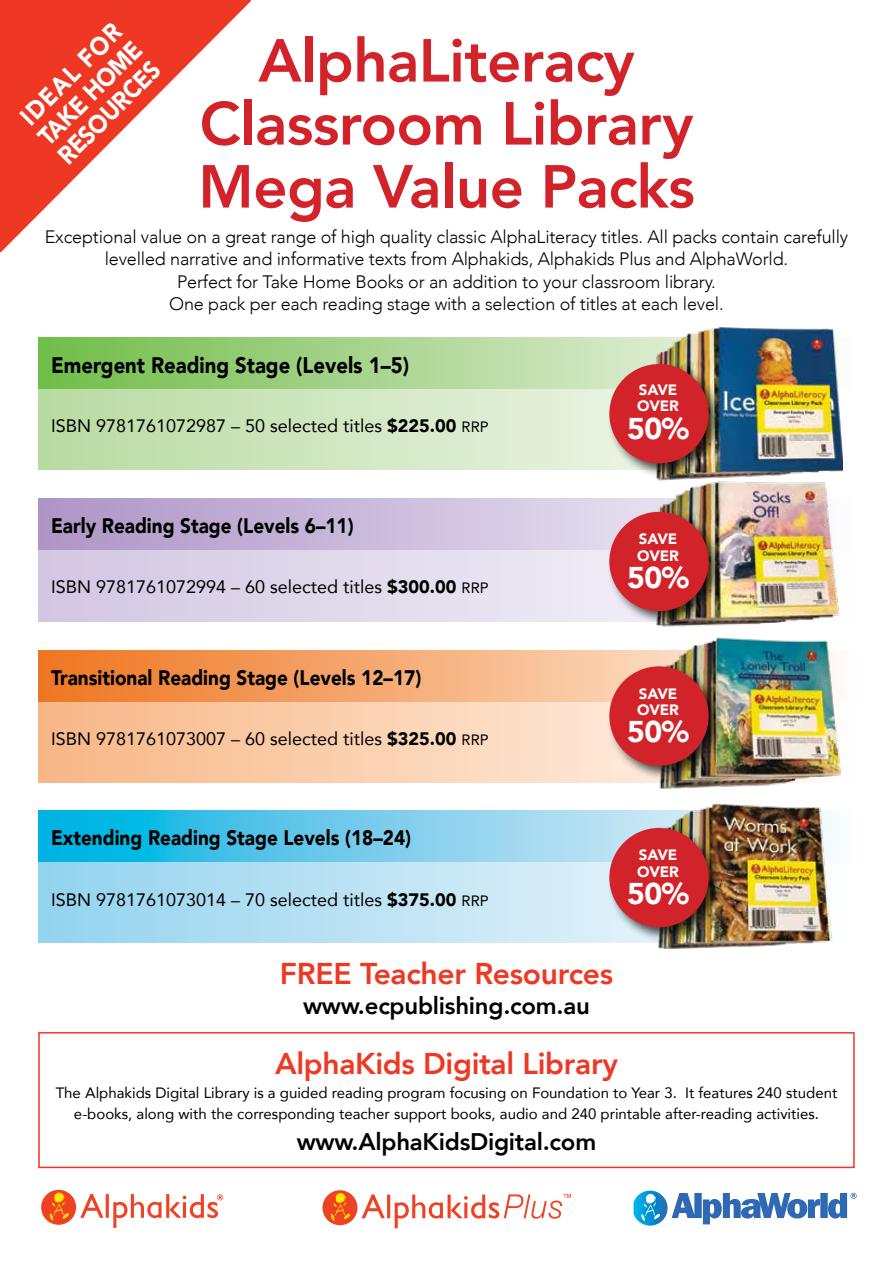
<style>
.page{position:relative;width:893px;height:1263px;background:#fff}
.page>*{position:absolute;margin:0;border:0;box-sizing:border-box;transform-origin:0 0}
.t1{font:800 60px/63px "Avenir";letter-spacing:-.01em;color:#d2232a;text-align:center}
.t2{font:800 30px "Avenir";letter-spacing:-.01em;color:#ee3824}
.t3{font:900 30px "Avenir";letter-spacing:-.01em;color:#fff}
.t4{font:900 25.5px/27px "Avenir";color:#fff;text-align:justify;scale:.9 1}
.t5{font:800 24px "Avenir";letter-spacing:-.01em;color:#000}
.t6{font:900 22.5px "Avenir";color:#000;scale:.9 1}
.t7{font:900 21px "Avenir";color:#000;scale:.9 1}
.t8{font:300 18px/22.5px "Avenir";letter-spacing:-.01em;color:#000;text-align:center}
.t9{font:18px "Avenir";color:#000}
.t10{font:15px/21px "Avenir";color:#000;text-align:center}
.t11{font:900 15px/16.5px "Avenir";letter-spacing:-.01em;color:#fff}
.s1{font-weight:900}
.s2{font-size:15px}
</style>
<div class="page">
<svg style="left:38px;top:701px;width:613px;height:81px;background:#facdab"></svg>
<svg style="left:38px;top:389px;width:805px;height:80px;background:#cfe6bf"></svg>
<svg style="left:38px;top:549px;width:568px;height:72px;background:#dfd7ea"></svg>
<div style="left:322px;top:1190px;width:35px;height:35px;background:#ef4123;border-radius:50%"></div>
<svg style="left:331px;top:1193px;width:19px;height:28px"></svg>
<svg style="left:362px;top:1194px;width:209px;height:34px"></svg>
<svg style="left:633px;top:1190px;width:224px;height:35px"></svg>
<div style="left:41px;top:1190px;width:35px;height:35px;background:#ef4123;border-radius:50%"></div>
<svg style="left:50px;top:1192px;width:19px;height:29px"></svg>
<svg style="left:80px;top:1194px;width:143px;height:34px"></svg>
<svg style="left:0;top:0;width:251px;height:252px;fill:#ee3824"></svg>
<div style="left:38px;top:1032px;width:817px;height:136px;border:2px solid #ee3824"></div>
<svg style="left:38px;top:862px;width:568px;height:80px;background:#b7e0f3"></svg>
<svg style="left:38px;top:338px;width:612px;height:51px;background:#a1d286"></svg>
<svg style="left:38px;top:498px;width:612px;height:51px;background:#c7b6d9"></svg>
<svg style="left:38px;top:650px;width:613px;height:51px;background:#f4a267"></svg>
<svg style="left:38px;top:811px;width:616px;height:51px;background:#5fc8ea"></svg>
<img style="left:650px;top:327px;width:192px;height:148px">
<img style="left:650px;top:475px;width:189px;height:152px">
<img style="left:654px;top:803px;width:178px;height:146px">
<img style="left:651px;top:637px;width:190px;height:152px">
<div style="left:606px;top:361px;width:118px;height:117px;background:#000;opacity:.7"></div>
<div style="left:612px;top:367px;width:94px;height:93px;background:#d2232a;border-radius:50%"></div>
<div style="left:609px;top:364px;width:100px;height:99px;border:6px solid #d2232a;border-radius:50%"></div>
<div style="left:606px;top:509px;width:118px;height:117px;background:#000;opacity:.7"></div>
<div style="left:612px;top:515px;width:94px;height:93px;background:#d2232a;border-radius:50%"></div>
<div style="left:609px;top:512px;width:100px;height:99px;border:6px solid #d2232a;border-radius:50%"></div>
<div style="left:606px;top:663px;width:118px;height:118px;background:#000;opacity:.7"></div>
<div style="left:612px;top:669px;width:94px;height:94px;background:#d2232a;border-radius:50%"></div>
<div style="left:609px;top:666px;width:100px;height:100px;border:6px solid #d2232a;border-radius:50%"></div>
<div style="left:606px;top:825px;width:118px;height:117px;background:#000;opacity:.7"></div>
<div style="left:612px;top:831px;width:94px;height:93px;background:#d2232a;border-radius:50%"></div>
<div style="left:609px;top:828px;width:100px;height:99px;border:6px solid #d2232a;border-radius:50%"></div>
<h3 class="t4" style="left:13px;top:112px;width:151px;rotate:-45deg">IDEAL FOR TAKE HOME RESOURCES</h3>
<h1 class="t1" style="left:198px;top:29px;width:498px">AlphaLiteracy<br>Classroom Library<br>Mega Value Packs</h1>
<p class="t8" style="left:45px;top:225px;width:805px">Exceptional value on a great range of high quality classic AlphaLiteracy titles. All packs contain carefully levelled narrative and informative texts from Alphakids, Alphakids Plus and AlphaWorld.<br>Perfect for Take Home Books or an addition to your classroom library.<br>One pack per each reading stage with a selection of titles at each level.</p>
<p class="t6" style="left:51px;top:346px;width:399px">Emergent Reading Stage (Levels 1–5)</p>
<p class="t9" style="left:51px;top:412px;width:439px">ISBN 9781761072987 – 50 selected titles <span class="s1">$225.00</span> <span class="s2">RRP</span></p>
<p class="t7" style="left:51px;top:507px;width:338px">Early Reading Stage (Levels 6–11)</p>
<p class="t9" style="left:51px;top:572px;width:439px">ISBN 9781761072994 – 60 selected titles <span class="s1">$300.00</span> <span class="s2">RRP</span></p>
<p class="t7" style="left:51px;top:660px;width:413px">Transitional Reading Stage (Levels 12–17)</p>
<p class="t9" style="left:51px;top:724px;width:439px">ISBN 9781761073007 – 60 selected titles <span class="s1">$325.00</span> <span class="s2">RRP</span></p>
<p class="t11" style="left:637px;top:381px;width:43px">SAVE<br>OVER</p>
<h2 class="t3" style="left:627px;top:402px;width:64px">50%</h2>
<p class="t11" style="left:637px;top:530px;width:43px">SAVE<br>OVER</p>
<h2 class="t3" style="left:627px;top:552px;width:64px">50%</h2>
<p class="t11" style="left:637px;top:685px;width:43px">SAVE<br>OVER</p>
<h2 class="t3" style="left:627px;top:706px;width:64px">50%</h2>
<p class="t7" style="left:51px;top:820px;width:402px">Extending Reading Stage Levels (18–24)</p>
<p class="t9" style="left:51px;top:885px;width:439px">ISBN 9781761073014 – 70 selected titles <span class="s1">$375.00</span> <span class="s2">RRP</span></p>
<p class="t11" style="left:637px;top:846px;width:43px">SAVE<br>OVER</p>
<h2 class="t3" style="left:627px;top:868px;width:64px">50%</h2>
<h2 class="t2" style="left:280px;top:950px;width:335px">FREE Teacher Resources</h2>
<h3 class="t5" style="left:303px;top:987px;width:288px">www.ecpublishing.com.au</h3>
<h2 class="t2" style="left:275px;top:1040px;width:344px">AlphaKids Digital Library</h2>
<p class="t10" style="left:56px;top:1082px;width:783px">The Alphakids Digital Library is a guided reading program focusing on Foundation to Year 3. It features 240 student e-books, along with the corresponding teacher support books, audio and 240 printable after-reading activities.</p>
<h3 class="t5" style="left:297px;top:1123px;width:301px">www.AlphaKidsDigital.com</h3>
</div>
